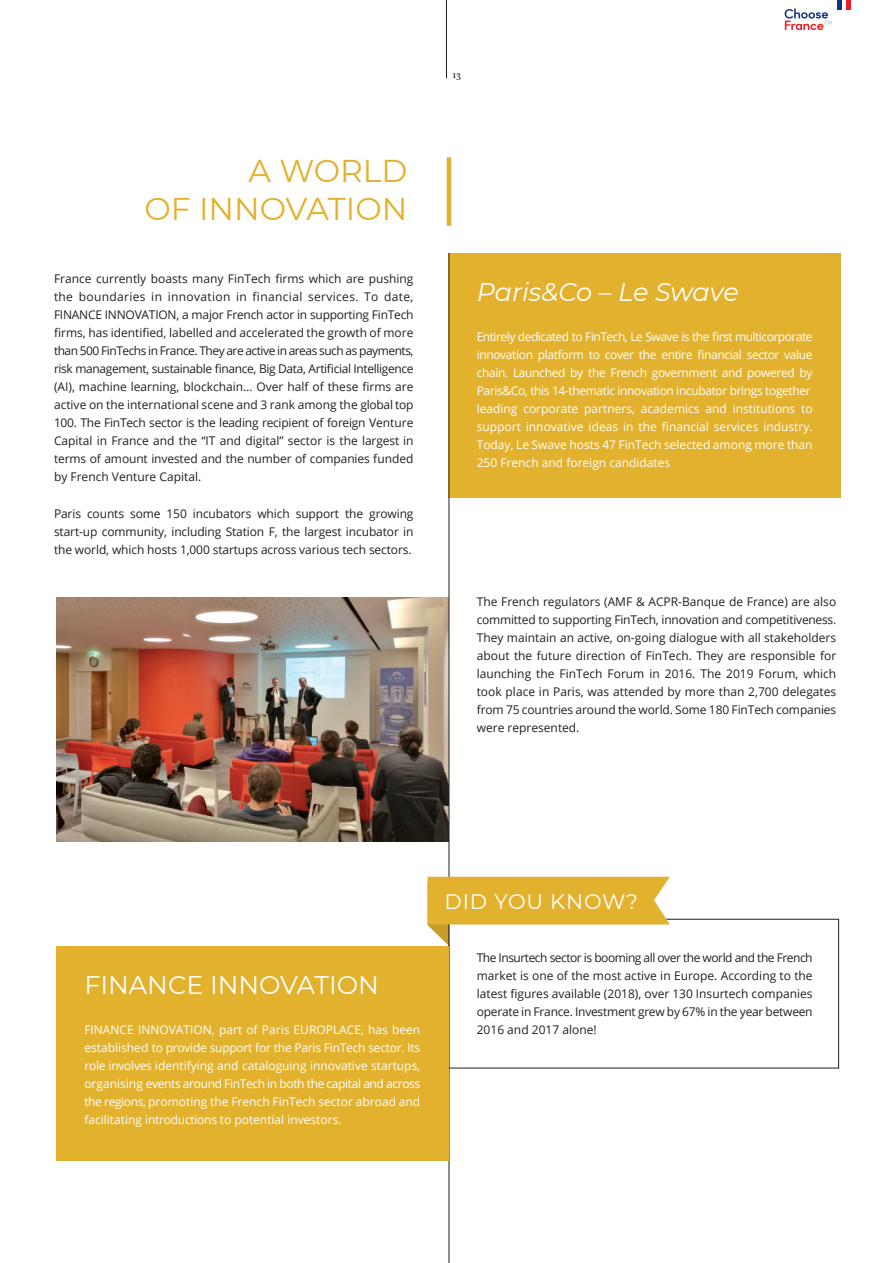
<style>
.page{position:relative;width:893px;height:1263px;background:#fff}
.page>*{position:absolute;margin:0;border:0;box-sizing:border-box;transform-origin:0 0}
.t1{font:31.5px/37.8px "Montserrat";color:#e2b12e;text-align:right}
.t2{font:25.5px "Montserrat";color:#fff}
.t3{font:italic 25.5px "Montserrat";letter-spacing:-.01em;color:#fff}
.t4{font:21px "Montserrat";letter-spacing:.04em;color:#fff}
.t5{font:12px/18px "Open Sans";letter-spacing:-.01em;color:#231f20;text-align:justify}
.t6{font:12px/18px "Open Sans";letter-spacing:-.02em;color:#fff}
.t7{font:10.5px "Plantagenet Cherokee";color:#231f20}
</style>
<div class="page">
<hr style="left:446px;top:0;width:1px;height:78px;background:#231f20">
<img style="left:56px;top:597px;width:393px;height:245px">
<div style="left:448px;top:919px;width:391px;height:149px;border:1px solid #231f20"></div>
<div style="left:448px;top:253px;width:392px;height:245px;background:#e2b12e"></div>
<hr style="left:447px;top:157px;width:4px;height:69px;background:#e2b12e">
<hr style="left:449px;top:253px;width:1px;height:1010px;background:#231f20">
<svg style="left:428px;top:877px;width:242px;height:68px"></svg>
<div style="left:56px;top:946px;width:392px;height:215px;background:#e2b12e"></div>
<div style="left:846px;top:0;width:5px;height:9px;background:#ee1d23"></div>
<svg style="left:785px;top:0;width:56px;height:30px"></svg>
<h1 class="t1" style="left:144px;top:151px;width:265px">A WORLD<br>OF INNOVATION</h1>
<p class="t5" style="left:54px;top:270px;width:361px">France currently boasts many FinTech firms which are pushing the boundaries in innovation in financial services. To date, FINANCE INNOVATION, a major French actor in supporting FinTech firms, has identified, labelled and accelerated the growth of more than 500 FinTechs in France. They are active in areas such as payments, risk management, sustainable finance, Big Data, Artificial Intelligence (AI), machine learning, blockchain… Over half of these firms are active on the international scene and 3 rank among the global top 100. The FinTech sector is the leading recipient of foreign Venture Capital in France and the “IT and digital” sector is the largest in terms of amount invested and the number of companies funded by French Venture Capital.</p>
<p class="t5" style="left:54px;top:504px;width:361px">Paris counts some 150 incubators which support the growing start-up community, including Station F, the largest incubator in the world, which hosts 1,000 startups across various tech sectors.</p>
<p class="t7" style="left:452px;top:68px;width:10px">13</p>
<h2 class="t3" style="left:477px;top:274px;width:264px">Paris&amp;Co – Le Swave</h2>
<p class="t6" style="left:477px;top:327px;width:337px">Entirely dedicated to FinTech, Le Swave is the first multicorporate innovation platform to cover the entire financial sector value chain. Launched by the French government and powered by Paris&amp;Co, this 14-thematic innovation incubator brings together leading corporate partners, academics and institutions to support innovative ideas in the financial services industry.<br>Today, Le Swave hosts 47 FinTech selected among more than 250 French and foreign candidates</p>
<p class="t5" style="left:477px;top:592px;width:361px">The French regulators (AMF &amp; ACPR-Banque de France) are also committed to supporting FinTech, innovation and competitiveness.<br>They maintain an active, on-going dialogue with all stakeholders about the future direction of FinTech. They are responsible for launching the FinTech Forum in 2016. The 2019 Forum, which took place in Paris, was attended by more than 2,700 delegates from 75 countries around the world. Some 180 FinTech companies were represented.</p>
<h2 class="t2" style="left:84px;top:967px;width:296px">FINANCE INNOVATION</h2>
<p class="t6" style="left:84px;top:1020px;width:337px;text-align:justify">FINANCE INNOVATION, part of Paris EUROPLACE, has been established to provide support for the Paris FinTech sector. Its role involves identifying and cataloguing innovative startups, organising events around FinTech in both the capital and across the regions, promoting the French FinTech sector abroad and facilitating introductions to potential investors.</p>
<h3 class="t4" style="left:445px;top:887px;width:195px">DID YOU KNOW?</h3>
<p class="t5" style="left:477px;top:948px;width:337px">The Insurtech sector is booming all over the world and the French market is one of the most active in Europe. According to the latest figures available (2018), over 130 Insurtech companies operate in France. Investment grew by 67% in the year between 2016 and 2017 alone!</p>
</div>
